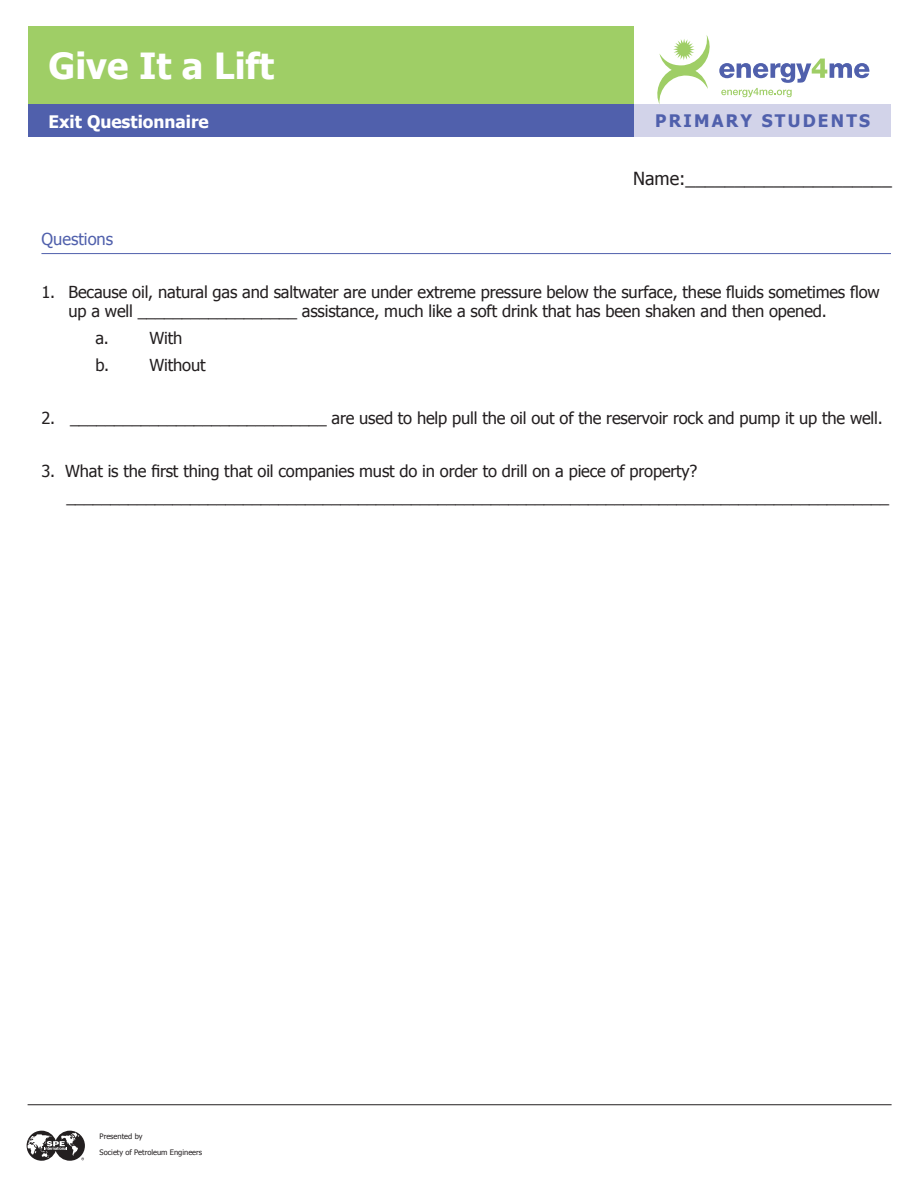
<style>
.page{position:relative;width:918px;height:1188px;background:#fff}
.page>*{position:absolute;margin:0;border:0;box-sizing:border-box;transform-origin:0 0}
.t1{font:700 36px "Tahoma";color:#fff}
.t2{font:18px "Tahoma";color:#231f20}
.t3{font:700 17.25px "Tahoma";color:#fff}
.t4{font:700 17.25px "Tahoma";letter-spacing:.13em;color:#5060ac}
.t5{font:16.5px/19.8px "Tahoma";letter-spacing:-.01em;color:#231f20}
.t6{font:16.5px "Tahoma";color:#5060ac}
.t7{font:7.5px/15.8px "Tahoma";color:#231f20}
</style>
<div class="page">
<div style="left:634px;top:104px;width:257px;height:33px;background:#d2d3e9"></div>
<div style="left:28px;top:27px;width:606px;height:77px;background:#9fce66"></div>
<div style="left:28px;top:104px;width:606px;height:33px;background:#5060ac"></div>
<hr style="left:28px;top:1104px;width:864px;height:1px;background:#231f20">
<hr style="left:41px;top:253px;width:850px;height:1px;background:#5060ac">
<svg style="left:657px;top:35px;width:213px;height:69px"></svg>
<svg style="left:27px;top:1131px;width:58px;height:30px"></svg>
<h1 class="t1" style="left:49px;top:52px;width:227px">Give It a Lift</h1>
<p class="t3" style="left:49px;top:114px;width:162px">Exit Questionnaire</p>
<p class="t4" style="left:655px;top:113px;width:216px">PRIMARY STUDENTS</p>
<p class="t2" style="left:633px;top:171px;width:260px">Name:_____________________</p>
<p class="t6" style="left:41px;top:232px;width:73px">Questions</p>
<p class="t5" style="left:68px;top:281px;width:813px;text-indent:-27px">1. Because oil, natural gas and saltwater are under extreme pressure below the surface, these fluids sometimes flow up a well __________________ assistance, much like a soft drink that has been shaken and then opened.</p>
<p class="t5" style="left:95px;top:327px;width:15px">a.</p>
<p class="t5" style="left:149px;top:327px;width:34px">With</p>
<p class="t5" style="left:95px;top:354px;width:15px">b.</p>
<p class="t5" style="left:149px;top:354px;width:58px">Without</p>
<p class="t5" style="left:41px;top:407px;width:843px">2. _____________________________ are used to help pull the oil out of the reservoir rock and pump it up the well.</p>
<p class="t5" style="left:66px;top:457px;width:824px;line-height:26.5px;text-indent:-25px">3. What is the first thing that oil companies must do in order to drill on a piece of property? _____________________________________________________________________________________________</p>
<p class="t7" style="left:100px;top:1129px;width:104px">Presented by<br>Society of Petroleum Engineers</p>
</div>
